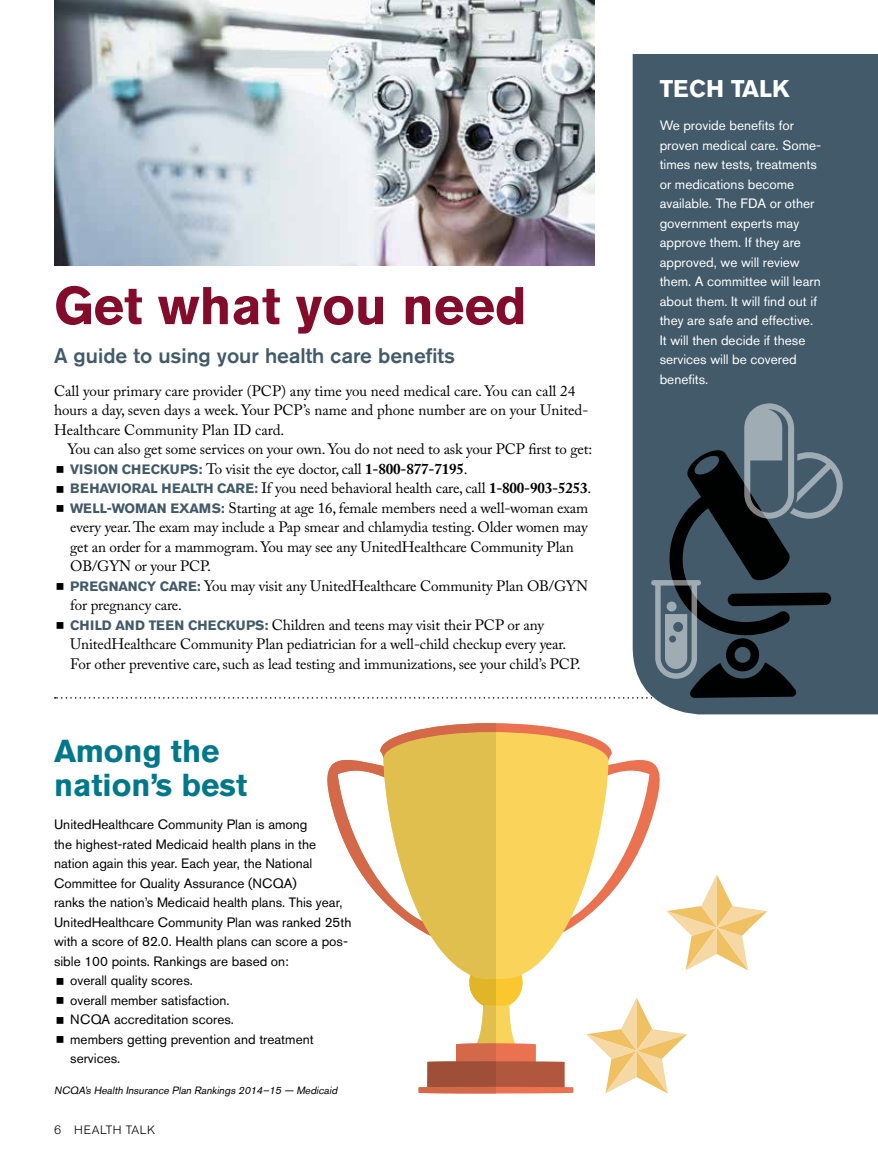
<style>
.page{position:relative;width:878px;height:1161px;background:#fff}
.page>*{position:absolute;margin:0;border:0;box-sizing:border-box;transform-origin:0 0}
.t1{font:700 52.5px "Akzidenz Grotesk BE";color:#830b2c}
.t2{font:700 31.5px/34.5px "Akzidenz Grotesk BE";color:#00788a}
.t3{font:700 24px "Akzidenz Grotesk BE";color:#fff}
.t4{font:500 21px "Akzidenz Grotesk BE";color:#425a69}
.t5{font:15px/19.5px "Adobe Caslon Pro";letter-spacing:-.01em;color:#000}
.t6{font:13.5px "Akzidenz Grotesk BE";color:#000}
.t7{font:13.5px/19.5px "Akzidenz Grotesk BE";color:#fff}
.t8{font:300 12px "Akzidenz Grotesk BE";letter-spacing:.05em;color:#000}
.t9{font:italic 10.5px "Akzidenz Grotesk BE";color:#000}
.s1{font-family:"Akzidenz Grotesk BE";font-weight:700;font-size:13.5px;color:#425a69}
.s2{font-weight:700}
</style>
<div class="page">
<img style="left:54px;top:0;width:540px;height:265px">
<div style="left:632px;top:54px;width:246px;height:660px;background:#425a69"></div>
<svg style="left:327px;top:723px;width:440px;height:371px"></svg>
<svg style="left:55px;top:403px;width:789px;height:296px"></svg>
<h1 class="t1" style="left:54px;top:275px;width:474px">Get what you need</h1>
<h3 class="t4" style="left:54px;top:343px;width:402px">A guide to using your health care benefits</h3>
<p class="t5" style="left:54px;top:381px;width:536px">Call your primary care provider (PCP) any time you need medical care. You can call 24 hours a day, seven days a week. Your PCP’s name and phone number are on your United-<br>Healthcare Community Plan ID card.</p>
<p class="t5" style="left:68px;top:439px;width:526px">You can also get some services on your own. You do not need to ask your PCP first to get:<br><span class="s1">VISION CHECKUPS:</span> To visit the eye doctor, call <span class="s2">1-800-877-7195</span>.<br><span class="s1">BEHAVIORAL HEALTH CARE:</span> If you need behavioral health care, call <span class="s2">1-800-903-5253</span>.<br><span class="s1">WELL-WOMAN EXAMS:</span> Starting at age 16, female members need a well-woman exam every year. The exam may include a Pap smear and chlamydia testing. Older women may get an order for a mammogram. You may see any UnitedHealthcare Community Plan OB/GYN or your PCP.<br><span class="s1">PREGNANCY CARE:</span> You may visit any UnitedHealthcare Community Plan OB/GYN for pregnancy care.<br><span class="s1">CHILD AND TEEN CHECKUPS:</span> Children and teens may visit their PCP or any UnitedHealthcare Community Plan pediatrician for a well-child checkup every year.<br>For other preventive care, such as lead testing and immunizations, see your child’s PCP.</p>
<h2 class="t2" style="left:54px;top:734px;width:195px">Among the nation’s best</h2>
<p class="t6" style="left:54px;top:817px;width:255px">UnitedHealthcare Community Plan is among</p>
<p class="t6" style="left:54px;top:836px;width:264px">the highest-rated Medicaid health plans in the</p>
<p class="t6" style="left:54px;top:856px;width:260px">nation again this year. Each year, the National</p>
<p class="t6" style="left:54px;top:875px;width:244px">Committee for Quality Assurance (NCQA)</p>
<p class="t6" style="left:54px;top:895px;width:290px">ranks the nation’s Medicaid health plans. This year,</p>
<p class="t6" style="left:54px;top:914px;width:299px">UnitedHealthcare Community Plan was ranked 25th</p>
<p class="t6" style="left:54px;top:934px;width:295px">with a score of 82.0. Health plans can score a pos-</p>
<p class="t6" style="left:54px;top:953px;width:236px">sible 100 points. Rankings are based on:</p>
<p class="t6" style="left:70px;top:973px;width:124px">overall quality scores.</p>
<p class="t6" style="left:70px;top:992px;width:161px">overall member satisfaction.</p>
<p class="t6" style="left:70px;top:1012px;width:165px">NCQA accreditation scores.</p>
<p class="t6" style="left:70px;top:1031px;width:245px">members getting prevention and treatment</p>
<p class="t6" style="left:70px;top:1051px;width:52px">services.</p>
<p class="t9" style="left:54px;top:1084px;width:287px">NCQA’s Health Insurance Plan Rankings 2014–15 — Medicaid</p>
<p class="t8" style="left:54px;top:1123px;width:103px">6 HEALTH TALK</p>
<h3 class="t3" style="left:659px;top:75px;width:131px">TECH TALK</h3>
<p class="t7" style="left:659px;top:116px;width:163px">We provide benefits for proven medical care. Some&shy;times new tests, treatments or medications become available. The FDA or other government experts may approve them. If they are approved, we will review them. A committee will learn about them. It will find out if they are safe and effective.<br>It will then decide if these services will be covered benefits.</p>
</div>
